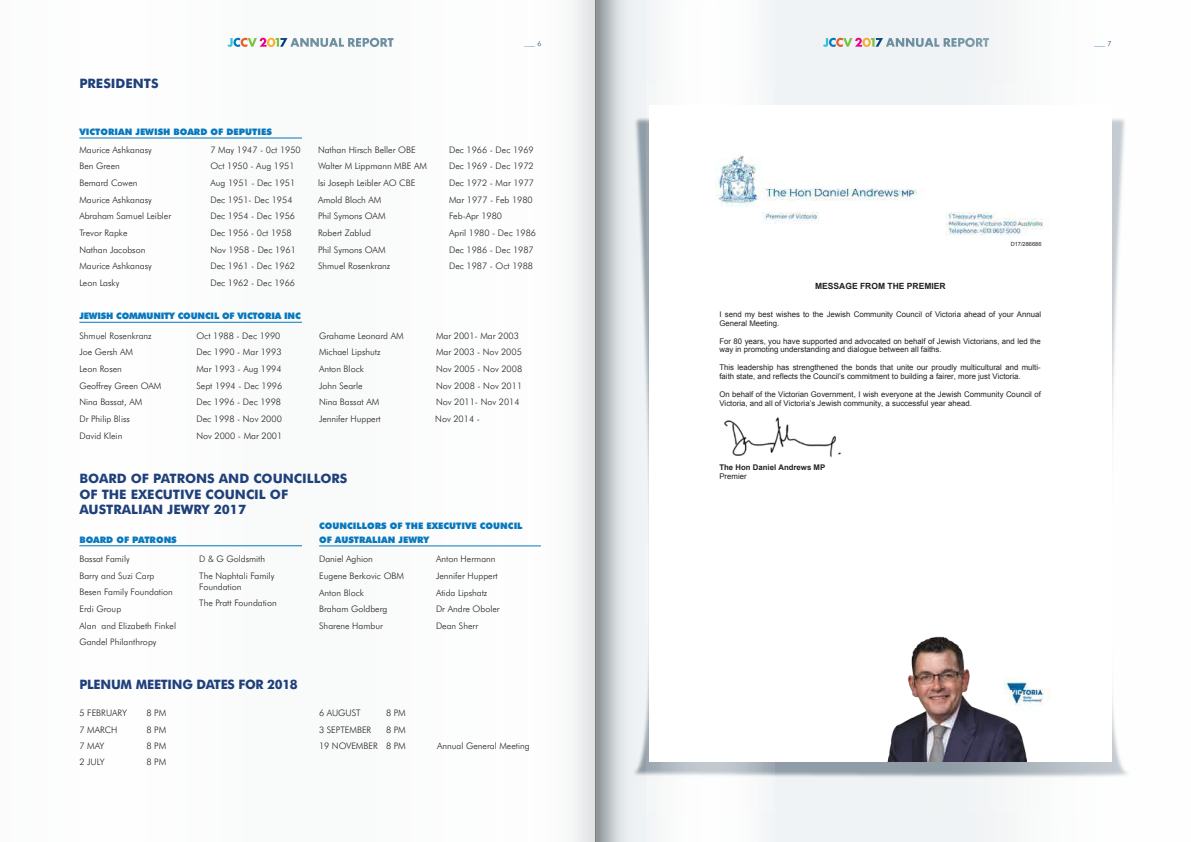
<style>
.page{position:relative;width:1191px;height:842px;background:#fff}
.page>*{position:absolute;margin:0;border:0;box-sizing:border-box;transform-origin:0 0}
.t1{font:700 13px/15.6px "Futura BT";color:#1f407b}
.t2{font:700 13px "Futura BT";letter-spacing:-.02em;color:#1f407b}
.t3{font:300 9px/16.7px "Futura BT";color:#231f20}
.t4{font:900 9px/14px "Futura BT";color:#0878be}
.t5{font:900 9px "Futura BT";letter-spacing:-.02em;color:#0878be}
.t6{font:700 8.5px "Arial";color:#231f20}
.t7{font:7.8px/9px "Arial";color:#231f20}
.t8{font:700 7.8px "Arial";color:#231f20}
.t9{font:300 7px "Futura BT";color:#1f407b}
.t10{font:5.7px "Arial";letter-spacing:.005em;color:#231f20}
</style>
<div class="page">
<svg style="left:641px;top:0;width:487px;height:842px;fill:#f3f5f7"></svg>
<svg style="left:596px;top:0;width:45px;height:842px;background:#c5cacc"></svg>
<hr style="left:595px;top:0;width:1px;height:842px;background:#7a8081">
<div style="left:544px;top:0;width:51px;height:842px;background:linear-gradient(to right,#fff,#e4e7e7)"></div>
<hr style="left:79px;top:545px;width:223px;height:1px;background:#0878be">
<hr style="left:319px;top:545px;width:222px;height:1px;background:#0878be">
<hr style="left:79px;top:138px;width:223px;height:1px;background:#0878be">
<hr style="left:79px;top:322px;width:223px;height:1px;background:#0878be">
<div style="left:649px;top:105px;width:462px;height:656px;background:#fff"></div>
<img style="left:715px;top:155px;width:329px;height:80px">
<img style="left:1026px;top:683px;width:24px;height:23px">
<img style="left:724px;top:417px;width:117px;height:41px">
<img style="left:887px;top:636px;width:139px;height:125px">
<svg style="left:227px;top:38px;width:166px;height:9px"></svg>
<h1 class="t1" style="left:79px;top:75px;width:81px">PRESIDENTS</h1>
<p class="t4" style="left:79px;top:125px;width:194px">VICTORIAN JEWISH BOARD OF DEPUTIES</p>
<p class="t3" style="left:79px;top:141px;width:74px">Maurice Ashkanasy</p>
<p class="t3" style="left:210px;top:141px;width:92px">7 May 1947 - 0ct 1950</p>
<p class="t3" style="left:79px;top:158px;width:42px">Ben Green</p>
<p class="t3" style="left:210px;top:158px;width:86px">Oct 1950 - Aug 1951</p>
<p class="t3" style="left:79px;top:174px;width:60px">Bemard Cowen</p>
<p class="t3" style="left:210px;top:174px;width:86px">Aug 1951 - Dec 1951</p>
<p class="t3" style="left:79px;top:191px;width:74px">Maurice Ashkanasy</p>
<p class="t3" style="left:210px;top:191px;width:84px">Dec 1951- Dec 1954</p>
<p class="t3" style="left:79px;top:208px;width:93px">Abraham Samuel Leibler</p>
<p class="t3" style="left:210px;top:208px;width:86px">Dec 1954 - Dec 1956</p>
<p class="t3" style="left:79px;top:224px;width:50px">Trevor Rapke</p>
<p class="t3" style="left:210px;top:224px;width:83px">Dec 1956 - 0ct 1958</p>
<p class="t3" style="left:79px;top:241px;width:68px">Nathan Jacobson</p>
<p class="t3" style="left:210px;top:241px;width:87px">Nov 1958 - Dec 1961</p>
<p class="t3" style="left:79px;top:258px;width:74px">Maurice Ashkanasy</p>
<p class="t3" style="left:210px;top:258px;width:86px">Dec 1961 - Dec 1962</p>
<p class="t3" style="left:79px;top:274px;width:41px">Leon Lasky</p>
<p class="t3" style="left:210px;top:274px;width:86px">Dec 1962 - Dec 1966</p>
<p class="t5" style="left:79px;top:310px;width:223px">JEWISH COMMUNITY COUNCIL OF VICTORIA INC</p>
<p class="t3" style="left:79px;top:327px;width:74px">Shmuel Rosenkranz</p>
<p class="t3" style="left:196px;top:327px;width:86px">Oct 1988 - Dec 1990</p>
<p class="t3" style="left:79px;top:344px;width:55px">Joe Gersh AM</p>
<p class="t3" style="left:196px;top:344px;width:87px">Dec 1990 - Mar 1993</p>
<p class="t3" style="left:79px;top:360px;width:44px">Leon Rosen</p>
<p class="t3" style="left:196px;top:360px;width:87px">Mar 1993 - Aug 1994</p>
<p class="t3" style="left:79px;top:377px;width:84px">Geoffrey Green OAM</p>
<p class="t3" style="left:196px;top:377px;width:87px">Sept 1994 - Dec 1996</p>
<p class="t3" style="left:79px;top:394px;width:64px">Nina Bassat, AM</p>
<p class="t3" style="left:196px;top:394px;width:86px">Dec 1996 - Dec 1998</p>
<p class="t3" style="left:79px;top:410px;width:52px">Dr Philip Bliss</p>
<p class="t3" style="left:196px;top:410px;width:87px">Dec 1998 - Nov 2000</p>
<p class="t3" style="left:79px;top:427px;width:44px">David Klein</p>
<p class="t3" style="left:196px;top:427px;width:87px">Nov 2000 - Mar 2001</p>
<p class="t9" style="left:524px;top:38px;width:19px">___ 6</p>
<p class="t9" style="left:1094px;top:38px;width:19px">___ 7</p>
<p class="t3" style="left:318px;top:141px;width:99px">Nathan Hirsch Beller OBE</p>
<p class="t3" style="left:449px;top:141px;width:86px">Dec 1966 - Dec 1969</p>
<p class="t3" style="left:318px;top:158px;width:110px">Walter M Lippmann MBE AM</p>
<p class="t3" style="left:449px;top:158px;width:86px">Dec 1969 - Dec 1972</p>
<p class="t3" style="left:318px;top:174px;width:99px">lsi Joseph Leibler AO CBE</p>
<p class="t3" style="left:449px;top:174px;width:87px">Dec 1972 - Mar 1977</p>
<p class="t3" style="left:318px;top:191px;width:65px">Amold Bloch AM</p>
<p class="t3" style="left:449px;top:191px;width:85px">Mar 1977 - Feb 1980</p>
<p class="t3" style="left:318px;top:208px;width:69px">Phil Symons OAM</p>
<p class="t3" style="left:449px;top:208px;width:55px">Feb-Apr 1980</p>
<p class="t3" style="left:318px;top:224px;width:55px">Robert Zablud</p>
<p class="t3" style="left:449px;top:224px;width:89px">April 1980 - Dec 1986</p>
<p class="t3" style="left:318px;top:241px;width:69px">Phil Symons OAM</p>
<p class="t3" style="left:449px;top:241px;width:86px">Dec 1986 - Dec 1987</p>
<p class="t3" style="left:318px;top:258px;width:74px">Shmuel Rosenkranz</p>
<p class="t3" style="left:449px;top:258px;width:86px">Dec 1987 - Oct 1988</p>
<p class="t3" style="left:319px;top:327px;width:86px">Grahame Leonard AM</p>
<p class="t3" style="left:436px;top:327px;width:84px">Mar 2001- Mar 2003</p>
<p class="t3" style="left:319px;top:344px;width:63px">Michael Lipshutz</p>
<p class="t3" style="left:436px;top:344px;width:87px">Mar 2003 - Nov 2005</p>
<p class="t3" style="left:319px;top:360px;width:46px">Anton Block</p>
<p class="t3" style="left:436px;top:360px;width:88px">Nov 2005 - Nov 2008</p>
<p class="t3" style="left:319px;top:377px;width:45px">John Searle</p>
<p class="t3" style="left:436px;top:377px;width:88px">Nov 2008 - Nov 2011</p>
<p class="t3" style="left:319px;top:394px;width:62px">Nina Bassat AM</p>
<p class="t3" style="left:436px;top:394px;width:85px">Nov 2011- Nov 2014</p>
<p class="t3" style="left:319px;top:410px;width:63px">Jennifer Huppert</p>
<p class="t3" style="left:435px;top:410px;width:46px">Nov 2014 -</p>
<p class="t10" style="left:1010px;top:240px;width:32px">D17/286686</p>
<p class="t6" style="left:815px;top:281px;width:132px">MESSAGE FROM THE PREMIER</p>
<p class="t7" style="left:719px;top:309px;width:323px">I send my best wishes to the Jewish Community Council of Victoria ahead of your Annual<br>General Meeting.</p>
<p class="t7" style="left:719px;top:336px;width:323px">For 80 years, you have supported and advocated on behalf of Jewish Victorians, and led the way in promoting understanding and dialogue between all faiths.</p>
<p class="t7" style="left:719px;top:363px;width:323px">This leadership has strengthened the bonds that unite our proudly multicultural and multi&shy;faith state, and reflects the Council’s commitment to building a fairer, more just Victoria.</p>
<p class="t7" style="left:719px;top:390px;width:323px">On behalf of the Victorian Government, I wish everyone at the Jewish Community Council of<br>Victoria, and all of Victoria’s Jewish community, a successful year ahead.</p>
<h1 class="t1" style="left:79px;top:470px;width:269px">BOARD OF PATRONS AND COUNCILLORS<br>OF THE EXECUTIVE COUNCIL OF<br>AUSTRALIAN JEWRY 2017</h1>
<p class="t4" style="left:79px;top:532px;width:99px">BOARD OF PATRONS</p>
<p class="t3" style="left:79px;top:550px;width:98px">Bassat Family<br>Barry and Suzi Carp<br>Besen Family Foundation<br>Erdi Group<br>Alan and Elizabeth Finkel<br>Gandel Philanthropy</p>
<p class="t3" style="left:199px;top:550px;width:77px">D &amp; G Goldsmith<br>The Naphtali Family</p>
<p class="t3" style="left:199px;top:578px;width:79px">Foundation<br>The Pratt Foundation</p>
<h1 class="t2" style="left:79px;top:676px;width:220px">PLENUM MEETING DATES FOR 2018</h1>
<p class="t3" style="left:79px;top:705px;width:49px">5 FEBRUARY</p>
<p class="t3" style="left:146px;top:705px;width:21px">8 PM</p>
<p class="t3" style="left:79px;top:721px;width:40px">7 MARCH</p>
<p class="t3" style="left:146px;top:721px;width:21px">8 PM</p>
<p class="t3" style="left:79px;top:737px;width:27px">7 MAY</p>
<p class="t3" style="left:146px;top:737px;width:21px">8 PM</p>
<p class="t3" style="left:79px;top:754px;width:27px">2 JULY</p>
<p class="t3" style="left:146px;top:754px;width:21px">8 PM</p>
<p class="t4" style="left:319px;top:518px;width:205px">COUNCILLORS OF THE EXECUTIVE COUNCIL<br>OF AUSTRALIAN JEWRY</p>
<p class="t3" style="left:319px;top:551px;width:86px">Daniel Aghion<br>Eugene Berkovic OBM<br>Anton Block<br>Braham Goldberg<br>Sharene Hambur</p>
<p class="t3" style="left:436px;top:551px;width:65px">Anton Hermann<br>Jennifer Huppert<br>Atida Lipshatz<br>Dr Andre Oboler<br>Dean Sherr</p>
<p class="t3" style="left:319px;top:705px;width:43px">6 AUGUST</p>
<p class="t3" style="left:386px;top:705px;width:21px">8 PM</p>
<p class="t3" style="left:319px;top:721px;width:54px">3 SEPTEMBER</p>
<p class="t3" style="left:319px;top:721px;width:88px;line-height:16.3px;text-align:right">8 PM<br>19 NOVEMBER 8 PM</p>
<p class="t3" style="left:437px;top:737px;width:94px">Annual General Meeting</p>
<p class="t8" style="left:719px;top:462px;width:107px">The Hon Daniel Andrews MP</p>
<p class="t7" style="left:719px;top:472px;width:29px">Premier</p>
</div>
